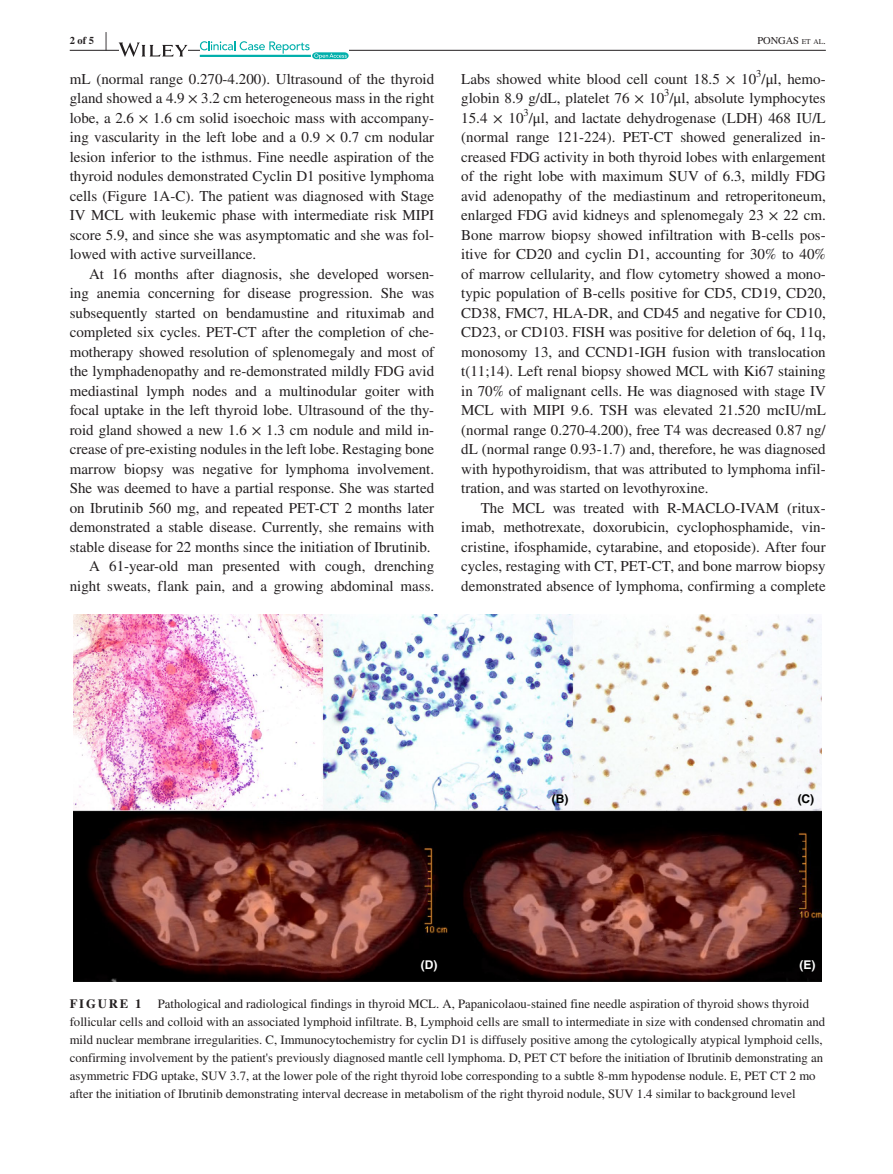
<style>
.page{position:relative;width:893px;height:1174px;background:#fff}
.page>*{position:absolute;margin:0;border:0;box-sizing:border-box;transform-origin:0 0}
.t1{font:700 25.95px "STIX";color:#231f20;scale:.36 1}
.t2{font:15px/19.5px "STIX";color:#231f20;text-align:justify}
.t3{font:12.75px/18px "STIX";color:#231f20}
.t4{font:700 12.75px "STIX";letter-spacing:.14em;color:#231f20}
.t5{font:700 12px "Helvetica";color:#fff}
.t6{font:700 12px "Helvetica";color:#000}
.t7{font:10.5px "STIX";color:#231f20}
.t8{font:700 10.5px "STIX";color:#231f20}
.t9{font:10.5px "STIX";color:#231f20}
.s1{font-size:7.35px}
</style>
<div class="page">
<hr style="left:70px;top:50px;width:756px;height:1px;background:#231f20">
<svg style="left:119px;top:42px;width:69px;height:15px"></svg>
<svg style="left:200px;top:41px;width:149px;height:18px"></svg>
<img style="left:74px;top:615px;width:748px;height:366px">
<p class="t8" style="left:70px;top:34px;width:26px">2 of 5</p>
<h1 class="t1" style="left:105px;top:26px;width:7px">|</h1>
<p class="t7" style="left:757px;top:33px;width:70px">PONGAS <span class="s1">et al</span>.</p>
<p class="t2" style="left:70px;top:70px;width:366px">mL (normal range 0.270-4.200). Ultrasound of the thyroid gland showed a 4.9 × 3.2 cm heterogeneous mass in the right lobe, a 2.6 × 1.6 cm solid isoechoic mass with accompany&shy;ing vascularity in the left lobe and a 0.9 × 0.7 cm nodular lesion inferior to the isthmus. Fine needle aspiration of the thyroid nodules demonstrated Cyclin D1 positive lymphoma cells (Figure 1A-C). The patient was diagnosed with Stage IV MCL with leukemic phase with intermediate risk MIPI score 5.9, and since she was asymptomatic and she was fol&shy;lowed with active surveillance.</p>
<p class="t2" style="left:70px;top:265px;width:366px;text-align:right">At 16 months after diagnosis, she developed worsen&shy;ing anemia concerning for disease progression. She was subsequently started on bendamustine and rituximab and completed six cycles. PET-CT after the completion of che&shy;motherapy showed resolution of splenomegaly and most of the lymphadenopathy and re-demonstrated mildly FDG avid mediastinal lymph nodes and a multinodular goiter with focal uptake in the left thyroid lobe. Ultrasound of the thy&shy;roid gland showed a new 1.6 × 1.3 cm nodule and mild in&shy;crease of pre-existing nodules in the left lobe. Restaging bone marrow biopsy was negative for lymphoma involvement.<br>She was deemed to have a partial response. She was started on Ibrutinib 560 mg, and repeated PET-CT 2 months later demonstrated a stable disease. Currently, she remains with stable disease for 22 months since the initiation of Ibrutinib.<br>A 61-year-old man presented with cough, drenching night sweats, flank pain, and a growing abdominal mass.</p>
<p class="t2" style="left:461px;top:70px;width:366px">Labs showed white blood cell count 18.5 × 10<sup>3</sup>/μl, hemo&shy;globin 8.9 g/dL, platelet 76 × 10 /μl, absolute lymphocytes</p>
<p class="t9" style="left:664px;top:86px;width:7px">3</p>
<p class="t2" style="left:461px;top:109px;width:366px">15.4 × 10 /μl, and lactate dehydrogenase (LDH) 468 IU/L</p>
<p class="t9" style="left:523px;top:105px;width:7px">3</p>
<p class="t2" style="left:461px;top:128px;width:366px">(normal range 121-224). PET-CT showed generalized in&shy;creased FDG activity in both thyroid lobes with enlargement of the right lobe with maximum SUV of 6.3, mildly FDG avid adenopathy of the mediastinum and retroperitoneum, enlarged FDG avid kidneys and splenomegaly 23 × 22 cm.<br>Bone marrow biopsy showed infiltration with B-cells pos&shy;itive for CD20 and cyclin D1, accounting for 30% to 40% of marrow cellularity, and flow cytometry showed a mono&shy;typic population of B-cells positive for CD5, CD19, CD20, CD38, FMC7, HLA-DR, and CD45 and negative for CD10, CD23, or CD103. FISH was positive for deletion of 6q, 11q, monosomy 13, and CCND1-IGH fusion with translocation t(11;14). Left renal biopsy showed MCL with Ki67 staining in 70% of malignant cells. He was diagnosed with stage IV MCL with MIPI 9.6. TSH was elevated 21.520 mcIU/mL (normal range 0.270-4.200), free T4 was decreased 0.87 ng/ dL (normal range 0.93-1.7) and, therefore, he was diagnosed with hypothyroidism, that was attributed to lymphoma infil&shy;tration, and was started on levothyroxine.</p>
<p class="t2" style="left:461px;top:499px;width:366px;text-indent:20px">The MCL was treated with R-MACLO-IVAM (ritux&shy;imab, methotrexate, doxorubicin, cyclophosphamide, vin&shy;cristine, ifosphamide, cytarabine, and etoposide). After four cycles, restaging with CT, PET-CT, and bone marrow biopsy demonstrated absence of lymphoma, confirming a complete</p>
<p class="t6" style="left:552px;top:791px;width:18px">(B)</p>
<p class="t6" style="left:798px;top:791px;width:18px">(C)</p>
<p class="t5" style="left:421px;top:957px;width:18px">(D)</p>
<p class="t5" style="left:800px;top:957px;width:17px">(E)</p>
<p class="t4" style="left:70px;top:996px;width:73px">FIGURE 1</p>
<p class="t3" style="left:70px;top:995px;width:757px;text-indent:88px">Pathological and radiological findings in thyroid MCL. A, Papanicolaou-stained fine needle aspiration of thyroid shows thyroid follicular cells and colloid with an associated lymphoid infiltrate. B, Lymphoid cells are small to intermediate in size with condensed chromatin and mild nuclear membrane irregularities. C, Immunocytochemistry for cyclin D1 is diffusely positive among the cytologically atypical lymphoid cells, confirming involvement by the patient's previously diagnosed mantle cell lymphoma. D, PET CT before the initiation of Ibrutinib demonstrating an asymmetric FDG uptake, SUV 3.7, at the lower pole of the right thyroid lobe corresponding to a subtle 8-mm hypodense nodule. E, PET CT 2 mo after the initiation of Ibrutinib demonstrating interval decrease in metabolism of the right thyroid nodule, SUV 1.4 similar to background level</p>
</div>
